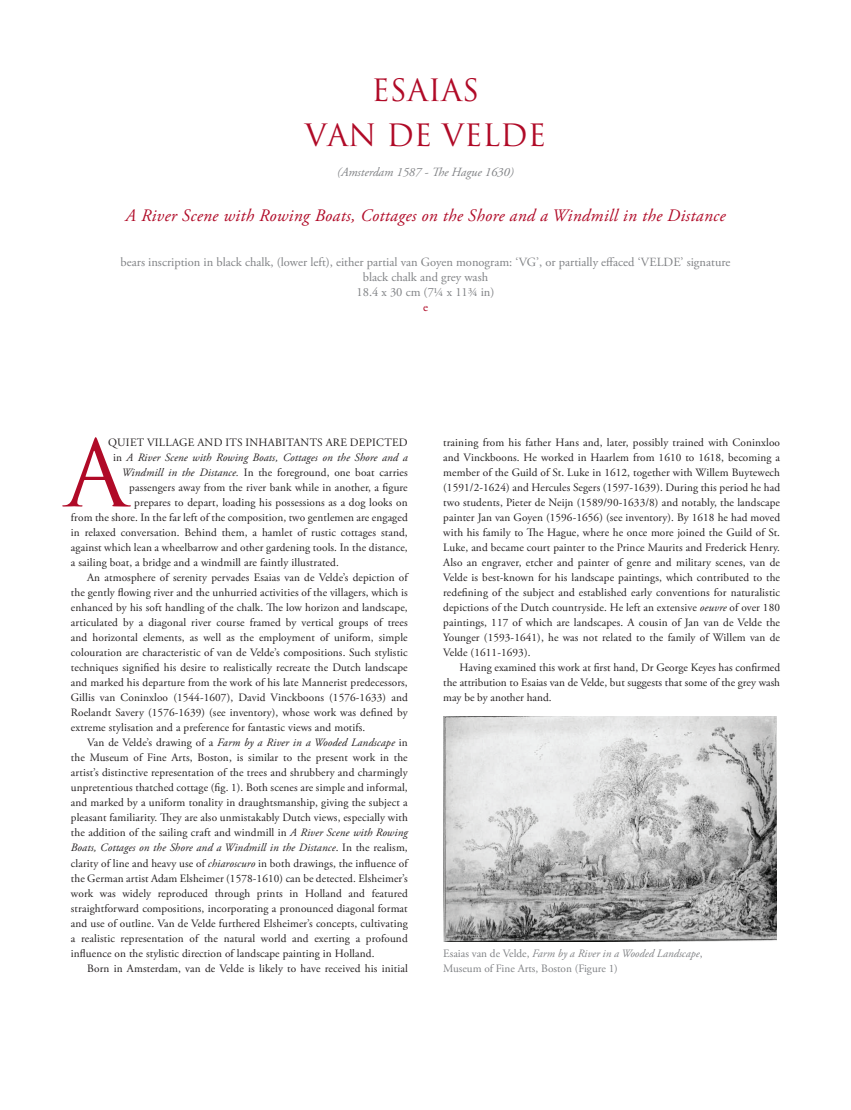
<style>
.page{position:relative;width:851px;height:1110px;background:#fff}
.page>*{position:absolute;margin:0;border:0;box-sizing:border-box;transform-origin:0 0}
.t1{font:90px "Romul";color:#b00a27}
.t2{font:30px/45px "Romul";color:#b00a27;text-align:center}
.t3{font:italic 17.5px "Adobe Garamond Pro";letter-spacing:.02em;color:#b00a27}
.t4{font:12.5px/15px "Adobe Garamond Pro";color:#808285;text-align:center}
.t5{font:italic 12.5px "Adobe Garamond Pro";color:#808285}
.t6{font:12.5px "Adobe Garamond Pro";color:#b00a27}
.t7{font:11.25px/15px "Adobe Garamond Pro";letter-spacing:.01em;color:#231f20}
.t8{font:italic 11.25px "Adobe Garamond Pro";letter-spacing:.01em;color:#231f20}
.t9{font:11.25px/15px "Adobe Garamond Pro";color:#808285}
.s1{font-style:normal}
.s2{font-style:italic}
</style>
<div class="page">
<img style="left:443px;top:716px;width:333px;height:225px">
<h2 class="t2" style="left:305px;top:68px;width:243px">ESAIAS<br>VAN DE VELDE</h2>
<p class="t5" style="left:337px;top:164px;width:178px">(Amsterdam 1587 - The Hague 1630)</p>
<h3 class="t3" style="left:125px;top:205px;width:601px">A River Scene with Rowing Boats, Cottages on the Shore and a Windmill in the Distance</h3>
<p class="t4" style="left:121px;top:255px;width:529px">bears inscription in black chalk, (lower left), either partial van Goyen monogram: ‘VG ’, or partially effaced ‘VELDE</p>
<p class="t4" style="left:680px;top:255px;width:51px">’ signature</p>
<p class="t4" style="left:356px;top:270px;width:139px">black chalk and grey wash<br>18.4 x 30 cm (7¼ x 11¾ in)</p>
<p class="t6" style="left:423px;top:299px;width:6px">e</p>
<h1 class="t1" style="left:65px;top:421px;width:65px">A</h1>
<p class="t7" style="left:108px;top:435px;width:301px">quiet village and its inhabitants are depicted</p>
<p class="t8" style="left:113px;top:451px;width:296px"><span class="s1">in</span> A River Scene with Rowing Boats, Cottages on the Shore and a</p>
<p class="t7" style="left:122px;top:465px;width:287px"><span class="s2">Windmill in the Distance.</span> In the foreground, one boat carries</p>
<p class="t7" style="left:129px;top:480px;width:280px">passengers away from the river bank while in another, a figure</p>
<p class="t7" style="left:134px;top:495px;width:275px">prepares to depart, loading his possessions as a dog looks on</p>
<p class="t7" style="left:71px;top:510px;width:338px">from the shore. In the far left of the composition, two gentlemen are engaged</p>
<p class="t7" style="left:71px;top:525px;width:338px">in relaxed conversation. Behind them, a hamlet of rustic cottages stand,</p>
<p class="t7" style="left:71px;top:540px;width:338px">against which lean a wheelbarrow and other gardening tools. In the distance,</p>
<p class="t7" style="left:71px;top:555px;width:269px">a sailing boat, a bridge and a windmill are faintly illustrated.</p>
<p class="t7" style="left:71px;top:570px;width:338px">An atmosphere of serenity pervades Esaias van de Velde’s depiction of</p>
<p class="t7" style="left:71px;top:585px;width:338px">the gently flowing river and the unhurried activities of the villagers, which is</p>
<p class="t7" style="left:71px;top:600px;width:338px">enhanced by his soft handling of the chalk. The low horizon and landscape,</p>
<p class="t7" style="left:71px;top:615px;width:338px">articulated by a diagonal river course framed by vertical groups of trees</p>
<p class="t7" style="left:71px;top:630px;width:338px">and horizontal elements, as well as the employment of uniform, simple</p>
<p class="t7" style="left:71px;top:645px;width:338px">colouration are characteristic of van de Velde’s compositions. Such stylistic</p>
<p class="t7" style="left:71px;top:660px;width:338px">techniques signified his desire to realistically recreate the Dutch landscape</p>
<p class="t7" style="left:71px;top:675px;width:338px">and marked his departure from the work of his late Mannerist predecessors,</p>
<p class="t7" style="left:71px;top:690px;width:338px">Gillis van Coninxloo (1544-1607), David Vinckboons (1576-1633) and</p>
<p class="t7" style="left:71px;top:705px;width:338px">Roelandt Savery (1576-1639) (see inventory), whose work was defined by</p>
<p class="t7" style="left:71px;top:720px;width:296px">extreme stylisation and a preference for fantastic views and motifs.</p>
<p class="t8" style="left:71px;top:735px;width:338px"><span class="s1">Van de Velde’s drawing of a</span> Farm by a River in a Wooded Landscape <span class="s1">in</span></p>
<p class="t7" style="left:71px;top:750px;width:338px">the Museum of Fine Arts, Boston, is similar to the present work in the</p>
<p class="t7" style="left:71px;top:765px;width:338px">artist’s distinctive representation of the trees and shrubbery and charmingly</p>
<p class="t7" style="left:71px;top:780px;width:338px">unpretentious thatched cottage (fig. 1). Both scenes are simple and informal,</p>
<p class="t7" style="left:71px;top:795px;width:338px">and marked by a uniform tonality in draughtsmanship, giving the subject a</p>
<p class="t7" style="left:71px;top:810px;width:338px">pleasant familiarity. They are also unmistakably Dutch views, especially with</p>
<p class="t7" style="left:71px;top:825px;width:338px">the addition of the sailing craft and windmill in <span class="s2">A River Scene with Rowing</span></p>
<p class="t8" style="left:71px;top:840px;width:338px">Boats, Cottages on the Shore and a Windmill in the Distance<span class="s1">. In the realism,</span></p>
<p class="t7" style="left:71px;top:855px;width:338px">clarity of line and heavy use of <span class="s2">chiaroscuro</span> in both drawings, the influence of</p>
<p class="t7" style="left:71px;top:870px;width:338px">the German artist Adam Elsheimer (1578-1610) can be detected. Elsheimer’s</p>
<p class="t7" style="left:71px;top:885px;width:338px">work was widely reproduced through prints in Holland and featured</p>
<p class="t7" style="left:71px;top:900px;width:338px">straightforward compositions, incorporating a pronounced diagonal format</p>
<p class="t7" style="left:71px;top:915px;width:338px">and use of outline. Van de Velde furthered Elsheimer’s concepts, cultivating</p>
<p class="t7" style="left:71px;top:930px;width:338px">a realistic representation of the natural world and exerting a profound</p>
<p class="t7" style="left:71px;top:945px;width:305px">influence on the stylistic direction of landscape painting in Holland.</p>
<p class="t7" style="left:71px;top:960px;width:338px">B orn in Amsterdam, van de Velde is likely to have received his initial</p>
<p class="t7" style="left:443px;top:435px;width:338px">training from his father Hans and, later, possibly trained with Coninxloo and Vinckboons. He worked in Haarlem from 1610 to 1618, becoming a member of the Guild of St. Luke in 1612, together with Willem Buytewech (1591/2-1624) and Hercules Segers (1597-1639). During this period he had two students, Pieter de Neijn (1589/90-1633/8) and notably, the landscape painter Jan van Goyen (1596-1656) (see inventory). By 1618 he had moved with his family to The Hague, where he once more joined the Guild of St.<br>Luke, and became court painter to the Prince Maurits and Frederick Henry.<br>Also an engraver, etcher and painter of genre and military scenes, van de Velde is best-known for his landscape paintings, which contributed to the redefining of the subject and established early conventions for naturalistic depictions of the Dutch countryside. He left an extensive <span class="s2">oeuvre</span> of over 180 paintings, 117 of which are landscapes. A cousin of Jan van de Velde the Younger (1593-1641), he was not related to the family of Willem van de Velde (1611-1693).<br>Having examined this work at first hand, Dr George Keyes has confirmed the attribution to Esaias van de Velde, but suggests that some of the grey wash may be by another hand.</p>
<p class="t9" style="left:443px;top:945px;width:261px">Esaias van de Velde, <span class="s2">Farm by a River in a Wooded Landscape</span>,<br>Museum of Fine Arts, Boston (Figure 1)</p>
</div>
